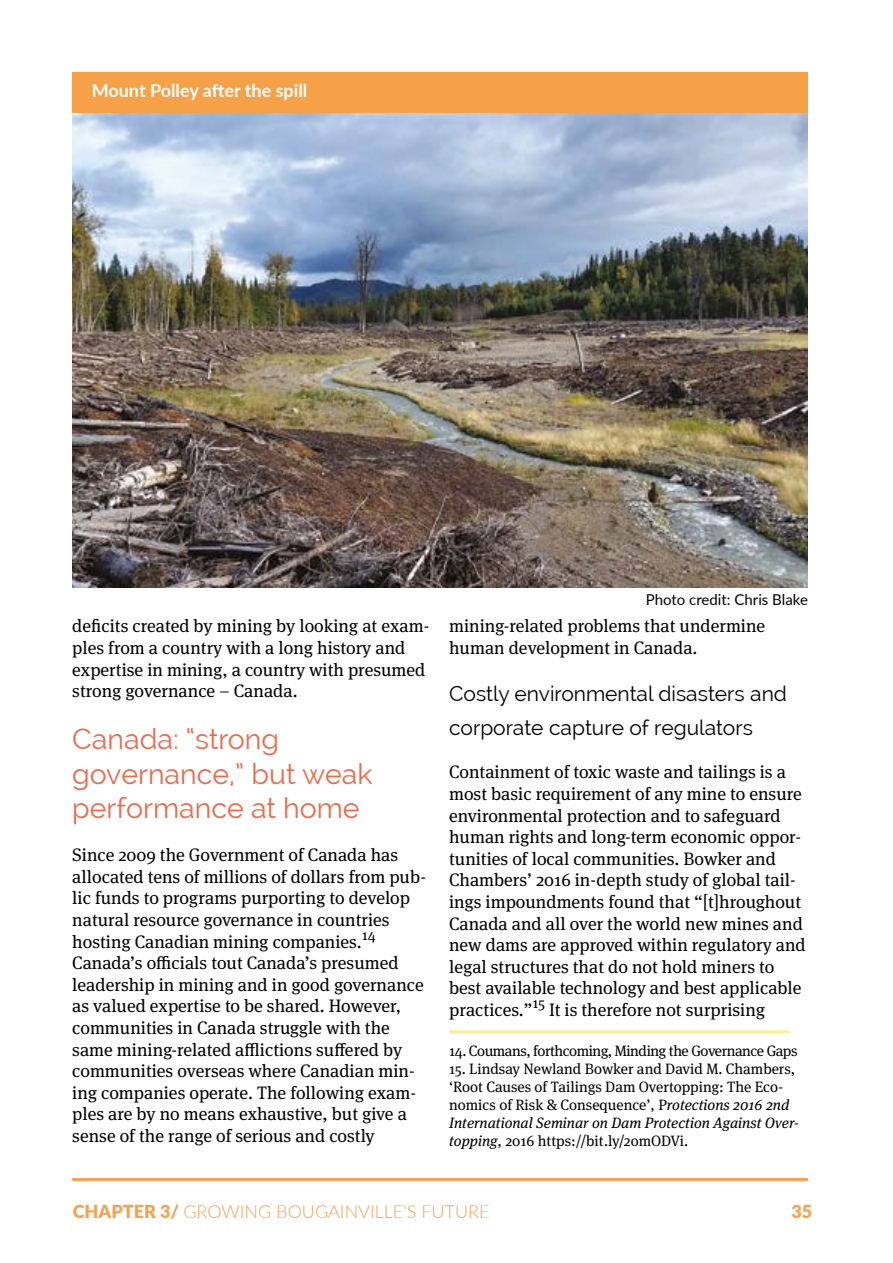
<style>
.page{position:relative;width:893px;height:1263px;background:#fff}
.page>*{position:absolute;margin:0;border:0;box-sizing:border-box;transform-origin:0 0}
.t1{font:28.5px/34.2px "Raleway";color:#ed694b}
.t2{font:21px/34.2px "Raleway";color:#000}
.t3{font:18px/21.6px "Meta Serif Pro";color:#000}
.t4{font:300 18px "Lato";color:#f6a24f}
.t5{font:700 18px "Lato";color:#fff}
.t6{font:900 18px "Lato";color:#f6a24f}
.t7{font:15px/18px "Meta Serif Pro";color:#000}
.t8{font:15px "Meta Serif Pro";letter-spacing:-.03em;color:#000}
.t9{font:15px "Lato";color:#000}
.s1{font-style:italic}
.s2{font-weight:900}
</style>
<div class="page">
<img style="left:72px;top:113px;width:736px;height:475px">
<hr style="left:449px;top:1030px;width:340px;height:3px;background:#ffed99">
<div style="left:72px;top:72px;width:736px;height:41px;background:#f6a147"></div>
<hr style="left:72px;top:1178px;width:736px;height:3px;background:#f6a24f">
<p class="t5" style="left:92px;top:77px;width:217px">Mount Polley after the spill</p>
<p class="t3" style="left:72px;top:614px;width:358px">deficits created by mining by looking at exam&shy;ples from a country with a long history and expertise in mining, a country with presumed strong governance – Canada.</p>
<h1 class="t1" style="left:72px;top:722px;width:302px">Canada: “strong governance,” but weak performance at home</h1>
<p class="t3" style="left:72px;top:843px;width:355px">Since 2009 the Government of Canada has allocated tens of millions of dollars from pub&shy;lic funds to programs purporting to develop natural resource governance in countries hosting Canadian mining companies.<sup>14<br></sup>Canada’s officials tout Canada’s presumed leadership in mining and in good governance as valued expertise to be shared. However, communities in Canada struggle with the same mining-related afflictions suffered by communities overseas where Canadian min&shy;ing companies operate. The following exam&shy;ples are by no means exhaustive, but give a sense of the range of serious and costly</p>
<p class="t9" style="left:646px;top:589px;width:164px">Photo credit: Chris Blake</p>
<p class="t3" style="left:449px;top:614px;width:318px">mining-related problems that undermine human development in Canada.</p>
<p class="t2" style="left:449px;top:676px;width:339px">Costly environmental disasters and corporate capture of regulators</p>
<p class="t3" style="left:449px;top:760px;width:358px">Containment of toxic waste and tailings is a most basic requirement of any mine to ensure environmental protection and to safeguard human rights and long-term economic oppor&shy;tunities of local communities. Bowker and Chambers’ 2016 in-depth study of global tail&shy;ings impoundments found that “[t]hroughout Canada and all over the world new mines and new dams are approved within regulatory and legal structures that do not hold miners to best available technology and best applicable practices.”<sup>15</sup> It is therefore not surprising</p>
<p class="t8" style="left:449px;top:1039px;width:350px">14. Coumans, forthcoming, Minding the Governance Gaps</p>
<p class="t7" style="left:449px;top:1058px;width:351px">15. Lindsay Newland Bowker and David M. Chambers, ‘Root Causes of Tailings Dam Overtopping: The Eco&shy;nomics of Risk &amp; Consequence’, P<span class="s1">rotections 2016 2nd International Seminar on Dam Protection Against Over&shy;topping</span>, 2016 https://bit.ly/2omODVi.</p>
<p class="t4" style="left:73px;top:1199px;width:418px"><span class="s2">CHAPTER 3/</span> GROWING BOUGAINVILLE'S FUTURE</p>
<p class="t6" style="left:791px;top:1198px;width:22px">35</p>
</div>
